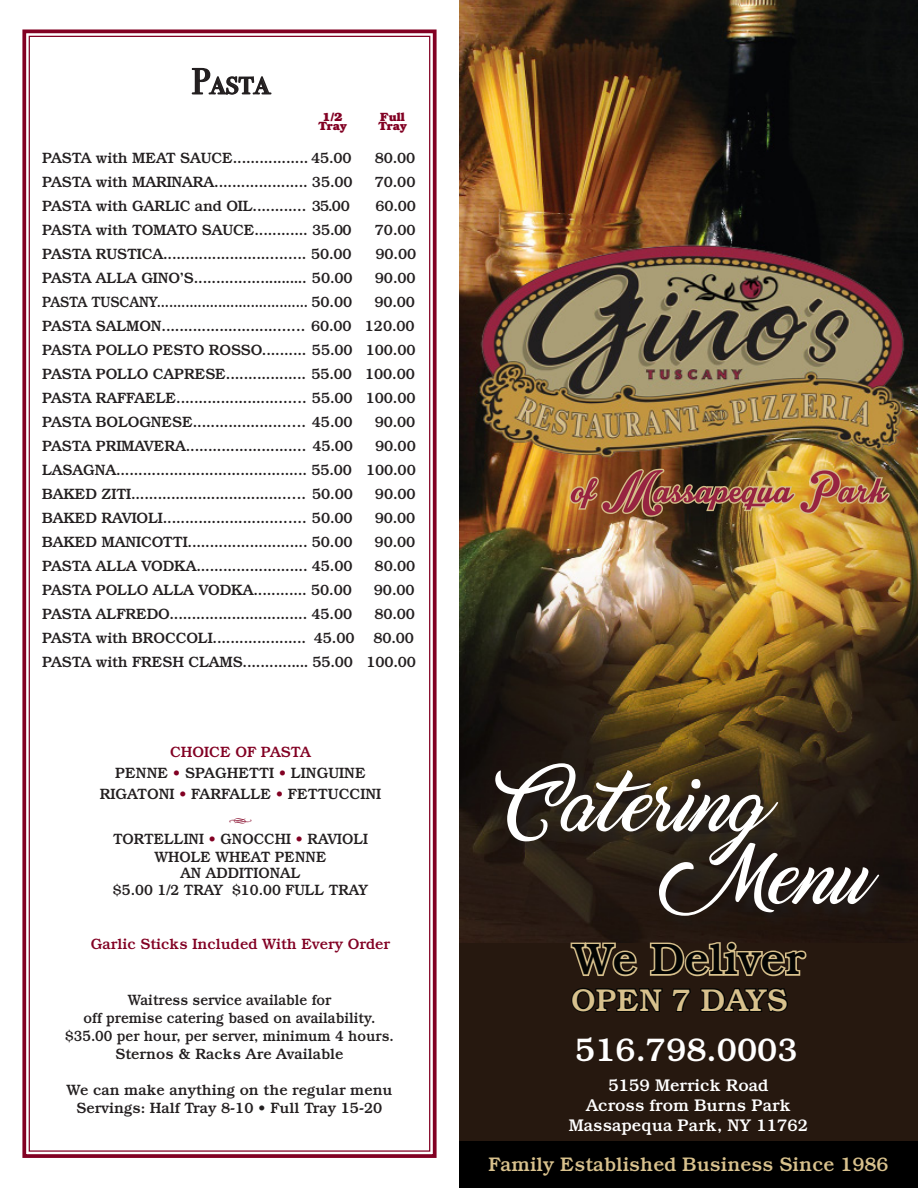
<style>
.page{position:relative;width:918px;height:1188px;background:#fff}
.page>*{position:absolute;margin:0;border:0;box-sizing:border-box;transform-origin:0 0}
.t1{font:61.65px "Marguerite";color:#fff}
.t2{font:55.8px "Intrique Script Personal Use";color:#972441}
.t3{font:500 44.1px "Bookman";color:#040503}
.t4{font:36px "Bodoni Svty Two SCITCTT";color:#231f20}
.t5{font:500 33px "Bookman";color:#fff}
.t6{font:500 31.5px "Bookman";color:#d8c18d}
.t7{font:500 19.8px "Bookman";color:#d8c18d}
.t8{font:500 16.95px "Bookman";color:#fff}
.t9{font:500 15px "Bookman";letter-spacing:-.01em;color:#231f20}
.t10{font:500 15px "Bookman";letter-spacing:-.01em;color:#231f20;scale:.94 1}
.t11{font:500 15px "Bookman";letter-spacing:-.01em;color:#231f20;scale:.92 1}
.t12{font:500 15px "Bookman";color:#820123}
.t13{font:15px "Type Embellishments One Let Plain";color:#820123}
.t14{font:700 12px "Bookman";color:#820123}
.s1{color:#820123}
.s2{font-size:66px}
</style>
<div class="page">
<img style="left:459px;top:0;width:459px;height:944px">
<div style="left:459px;top:944px;width:459px;height:244px;background:#26180f"></div>
<img style="left:567px;top:461px;width:324px;height:58px">
<div style="left:498px;top:766px;width:298px;height:117px;background:#231f20;opacity:.75"></div>
<div style="left:662px;top:846px;width:235px;height:88px;background:#211611"></div>
<svg style="left:569px;top:940px;width:239px;height:73px"></svg>
<svg style="left:22px;top:29px;width:415px;height:1129px"></svg>
<svg style="left:191px;top:67px;width:81px;height:56px"></svg>
<div style="left:459px;top:1142px;width:459px;height:46px;background:#000"></div>
<p class="t4" style="left:192px;top:60px;width:79px">Pasta</p>
<p class="t14" style="left:322px;top:110px;width:22px">1/2</p>
<p class="t14" style="left:318px;top:119px;width:30px">Tray</p>
<p class="t14" style="left:380px;top:110px;width:26px">Full</p>
<p class="t14" style="left:378px;top:119px;width:30px">Tray</p>
<p class="t9" style="left:42px;top:149px;width:311px">PASTA with MEAT SAUCE................. 45.00</p>
<p class="t9" style="left:375px;top:149px;width:42px">80.00</p>
<p class="t9" style="left:42px;top:173px;width:312px">PASTA with MARINARA..................... 35.00</p>
<p class="t9" style="left:375px;top:173px;width:42px">70.00</p>
<p class="t9" style="left:42px;top:197px;width:309px">PASTA with GARLIC and OIL............ 35.00</p>
<p class="t9" style="left:375px;top:197px;width:42px">60.00</p>
<p class="t9" style="left:42px;top:221px;width:311px">PASTA with TOMATO SAUCE............ 35.00</p>
<p class="t9" style="left:375px;top:221px;width:42px">70.00</p>
<p class="t9" style="left:42px;top:245px;width:311px">PASTA RUSTICA................................ 50.00</p>
<p class="t9" style="left:376px;top:245px;width:42px">90.00</p>
<p class="t9" style="left:42px;top:269px;width:312px">PASTA ALLA GINO’S.......................... 50.00</p>
<p class="t9" style="left:375px;top:269px;width:42px">90.00</p>
<p class="t11" style="left:42px;top:293px;width:339px">PASTA TUSCANY..................................... 50.00</p>
<p class="t9" style="left:374px;top:293px;width:42px">90.00</p>
<p class="t9" style="left:42px;top:317px;width:374px">PASTA SALMON................................ 60.00 120.00</p>
<p class="t9" style="left:42px;top:341px;width:375px">PASTA POLLO PESTO ROSSO.......... 55.00 100.00</p>
<p class="t9" style="left:42px;top:365px;width:374px">PASTA POLLO CAPRESE.................. 55.00 100.00</p>
<p class="t9" style="left:42px;top:389px;width:375px">PASTA RAFFAELE............................. 55.00 100.00</p>
<p class="t9" style="left:42px;top:413px;width:312px">PASTA BOLOGNESE......................... 45.00</p>
<p class="t9" style="left:375px;top:413px;width:42px">90.00</p>
<p class="t9" style="left:42px;top:437px;width:312px">PASTA PRIMAVERA........................... 45.00</p>
<p class="t9" style="left:375px;top:437px;width:42px">90.00</p>
<p class="t9" style="left:42px;top:461px;width:375px">LASAGNA........................................... 55.00 100.00</p>
<p class="t9" style="left:42px;top:485px;width:312px">BAKED ZITI....................................... 50.00</p>
<p class="t9" style="left:375px;top:485px;width:42px">90.00</p>
<p class="t9" style="left:42px;top:509px;width:312px">BAKED RAVIOLI................................ 50.00</p>
<p class="t9" style="left:375px;top:509px;width:42px">90.00</p>
<p class="t9" style="left:42px;top:533px;width:312px">BAKED MANICOTTI........................... 50.00</p>
<p class="t9" style="left:375px;top:533px;width:42px">90.00</p>
<p class="t9" style="left:42px;top:557px;width:312px">PASTA ALLA VODKA......................... 45.00</p>
<p class="t9" style="left:375px;top:557px;width:42px">80.00</p>
<p class="t9" style="left:42px;top:581px;width:311px">PASTA POLLO ALLA VODKA............ 50.00</p>
<p class="t9" style="left:374px;top:581px;width:42px">90.00</p>
<p class="t9" style="left:42px;top:605px;width:312px">PASTA ALFREDO............................... 45.00</p>
<p class="t9" style="left:374px;top:605px;width:42px">80.00</p>
<p class="t9" style="left:42px;top:629px;width:314px">PASTA with BROCCOLI..................... 45.00</p>
<p class="t9" style="left:373px;top:629px;width:42px">80.00</p>
<p class="t9" style="left:42px;top:653px;width:375px">PASTA with FRESH CLAMS............... 55.00 100.00</p>
<p class="t12" style="left:170px;top:743px;width:142px">CHOICE OF PASTA</p>
<p class="t9" style="left:115px;top:764px;width:252px">PENNE <span class="s1">•</span> SPAGHETTI <span class="s1">•</span> LINGUINE</p>
<p class="t9" style="left:100px;top:785px;width:283px">RIGATONI <span class="s1">•</span> FARFALLE <span class="s1">•</span> FETTUCCINI</p>
<p class="t13" style="left:229px;top:815px;width:25px">h</p>
<p class="t9" style="left:113px;top:830px;width:256px">TORTELLINI <span class="s1">•</span> GNOCCHI <span class="s1">•</span> RAVIOLI</p>
<p class="t9" style="left:154px;top:848px;width:174px">WHOLE WHEAT PENNE</p>
<p class="t9" style="left:180px;top:864px;width:122px">AN ADDITIONAL</p>
<p class="t9" style="left:113px;top:881px;width:257px">$5.00 1/2 TRAY $10.00 FULL TRAY</p>
<p class="t12" style="left:91px;top:935px;width:301px">Garlic Sticks Included With Every Order</p>
<p class="t10" style="left:128px;top:991px;width:218px">Waitress service available for</p>
<p class="t10" style="left:84px;top:1009px;width:312px">off premise catering based on availability.</p>
<p class="t10" style="left:65px;top:1027px;width:351px">$35.00 per hour, per server, minimum 4 hours.</p>
<p class="t9" style="left:115px;top:1045px;width:230px">Sternos &amp; Racks Are Available</p>
<p class="t9" style="left:67px;top:1081px;width:327px">We can make anything on the regular menu</p>
<p class="t9" style="left:77px;top:1099px;width:307px">Servings: Half Tray 8-10 • Full Tray 15-20</p>
<p class="t2" style="left:571px;top:460px;width:317px">of Massapequa Park</p>
<p class="t1" style="left:512px;top:774px;width:287px"><span class="s2">C</span>atering</p>
<p class="t1" style="left:694px;top:847px;width:176px">Menu</p>
<p class="t3" style="left:572px;top:933px;width:234px">We Deliver</p>
<p class="t6" style="left:571px;top:982px;width:218px">OPEN 7 DAYS</p>
<p class="t5" style="left:575px;top:1030px;width:224px">516.798.0003</p>
<p class="t8" style="left:608px;top:1075px;width:162px">5159 Merrick Road</p>
<p class="t8" style="left:586px;top:1095px;width:206px">Across from Burns Park</p>
<p class="t8" style="left:569px;top:1115px;width:241px">Massapequa Park, NY 11762</p>
<p class="t7" style="left:488px;top:1152px;width:402px">Family Established Business Since 1986</p>
</div>
